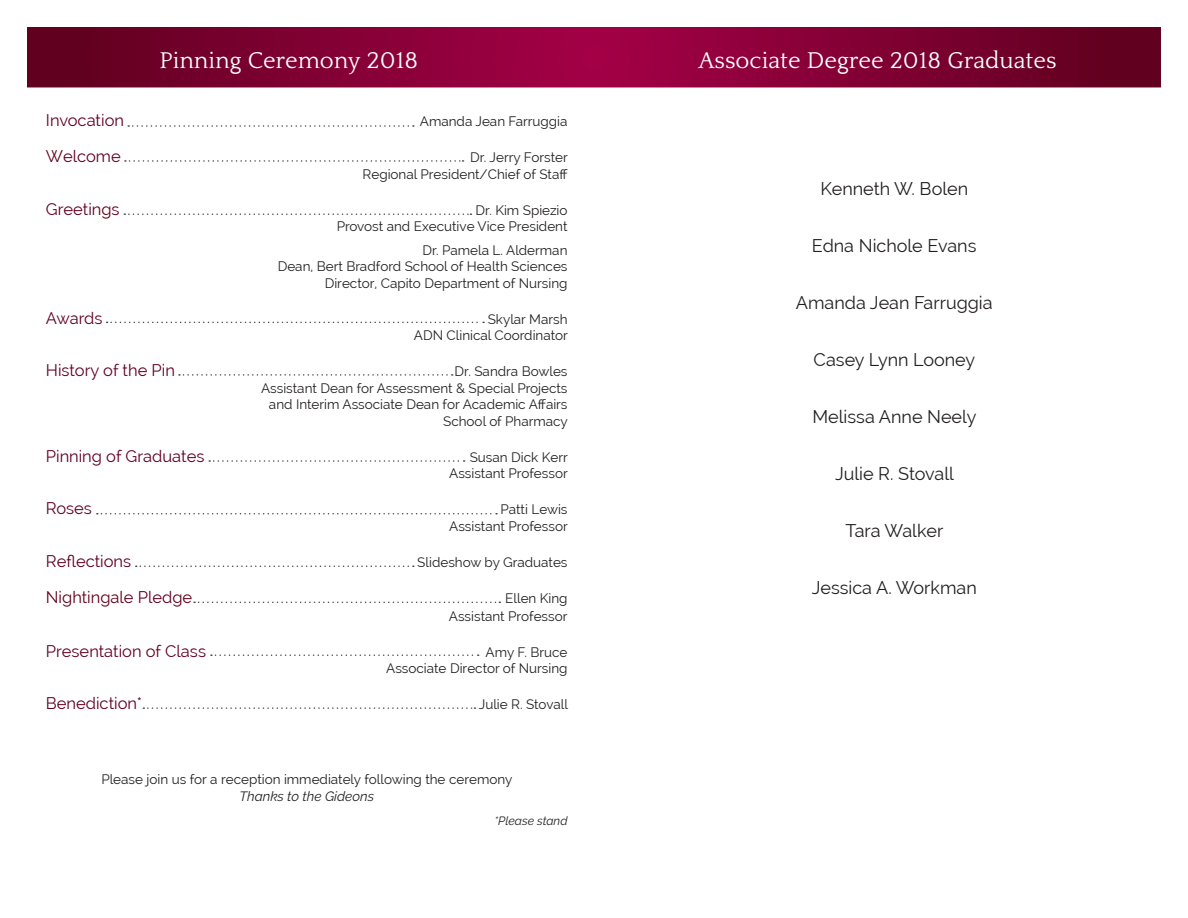
<style>
.page{position:relative;width:1188px;height:918px;background:#fff}
.page>*{position:absolute;margin:0;border:0;box-sizing:border-box;transform-origin:0 0}
.t1{font:24px "Quattrocento Roman";color:#fff}
.t2{font:18px "Raleway";color:#231f20}
.t3{font:16.5px "Raleway";color:#62001f}
.t4{font:13.5px/18px "Raleway";color:#231f20;text-align:right}
.t5{font:italic 13.5px "Raleway";color:#231f20}
.t6{font:italic 12px "Raleway";color:#231f20}
</style>
<div class="page">
<svg style="left:30px;top:30px;width:1128px;height:54px;background:#800032"></svg>
<svg style="left:128px;top:125px;width:286px;height:2px"></svg>
<svg style="left:125px;top:160px;width:339px;height:2px"></svg>
<svg style="left:124px;top:213px;width:347px;height:2px"></svg>
<svg style="left:107px;top:322px;width:377px;height:1px"></svg>
<svg style="left:179px;top:374px;width:274px;height:2px"></svg>
<svg style="left:209px;top:460px;width:256px;height:2px"></svg>
<svg style="left:97px;top:513px;width:400px;height:1px"></svg>
<svg style="left:136px;top:566px;width:278px;height:1px"></svg>
<svg style="left:194px;top:602px;width:306px;height:1px"></svg>
<svg style="left:211px;top:654px;width:268px;height:2px"></svg>
<svg style="left:143px;top:707px;width:332px;height:2px"></svg>
<p class="t1" style="left:160px;top:47px;width:260px">Pinning Ceremony 2018</p>
<p class="t1" style="left:698px;top:47px;width:360px">Associate Degree 2018 Graduates</p>
<p class="t3" style="left:46px;top:111px;width:80px">Invocation</p>
<p class="t4" style="left:420px;top:113px;width:149px">Amanda Jean Farruggia</p>
<p class="t3" style="left:46px;top:147px;width:76px">Welcome</p>
<p class="t4" style="left:470px;top:149px;width:99px">Dr. Jerry Forster</p>
<p class="t4" style="left:363px;top:165px;width:207px">Regional President/Chief of Staff</p>
<p class="t3" style="left:46px;top:199px;width:75px">Greetings</p>
<p class="t4" style="left:476px;top:201px;width:93px">Dr. Kim Spiezio</p>
<p class="t4" style="left:337px;top:218px;width:232px">Provost and Executive Vice President</p>
<p class="t4" style="left:422px;top:241px;width:147px">Dr. Pamela L. Alderman</p>
<p class="t4" style="left:278px;top:257px;width:291px">Dean, Bert Bradford School of Health Sciences</p>
<p class="t4" style="left:325px;top:274px;width:244px">Director, Capito Department of Nursing</p>
<p class="t3" style="left:46px;top:308px;width:58px">Awards</p>
<p class="t4" style="left:488px;top:310px;width:81px">Skylar Marsh</p>
<p class="t4" style="left:414px;top:326px;width:155px">ADN Clinical Coordinator</p>
<p class="t3" style="left:46px;top:361px;width:131px">History of the Pin</p>
<p class="t4" style="left:455px;top:362px;width:114px">Dr. Sandra Bowles</p>
<p class="t4" style="left:261px;top:379px;width:308px">Assistant Dean for Assessment &amp; Special Projects</p>
<p class="t4" style="left:269px;top:395px;width:300px">and Interim Associate Dean for Academic Affairs</p>
<p class="t4" style="left:443px;top:412px;width:126px">School of Pharmacy</p>
<p class="t3" style="left:46px;top:446px;width:160px">Pinning of Graduates</p>
<p class="t4" style="left:470px;top:448px;width:100px">Susan Dick Kerr</p>
<p class="t4" style="left:449px;top:464px;width:120px">Assistant Professor</p>
<p class="t3" style="left:46px;top:499px;width:48px">Roses</p>
<p class="t4" style="left:501px;top:500px;width:68px">Patti Lewis</p>
<p class="t4" style="left:449px;top:517px;width:120px">Assistant Professor</p>
<p class="t3" style="left:46px;top:551px;width:87px">Reflections</p>
<p class="t4" style="left:417px;top:553px;width:152px">Slideshow by Graduates</p>
<p class="t3" style="left:46px;top:587px;width:148px">Nightingale Pledge</p>
<p class="t4" style="left:449px;top:589px;width:120px">Ellen King<br>Assistant Professor</p>
<p class="t3" style="left:46px;top:641px;width:162px">Presentation of Class</p>
<p class="t4" style="left:486px;top:643px;width:83px">Amy F. Bruce</p>
<p class="t4" style="left:386px;top:659px;width:183px">Associate Director of Nursing</p>
<p class="t3" style="left:46px;top:694px;width:98px">Benediction*</p>
<p class="t4" style="left:479px;top:695px;width:91px">Julie R. Stovall</p>
<p class="t4" style="left:101px;top:770px;width:413px">Please join us for a reception immediately following the ceremony</p>
<p class="t5" style="left:239px;top:788px;width:136px">Thanks to the Gideons</p>
<p class="t6" style="left:495px;top:813px;width:75px">*Please stand</p>
<p class="t2" style="left:820px;top:178px;width:149px">Kenneth W. Bolen</p>
<p class="t2" style="left:812px;top:235px;width:166px">Edna Nichole Evans</p>
<p class="t2" style="left:796px;top:292px;width:198px">Amanda Jean Farruggia</p>
<p class="t2" style="left:814px;top:349px;width:163px">Casey Lynn Looney</p>
<p class="t2" style="left:813px;top:406px;width:165px">Melissa Anne Neely</p>
<p class="t2" style="left:835px;top:463px;width:120px">Julie R. Stovall</p>
<p class="t2" style="left:845px;top:520px;width:100px">Tara Walker</p>
<p class="t2" style="left:812px;top:577px;width:167px">Jessica A. Workman</p>
</div>
